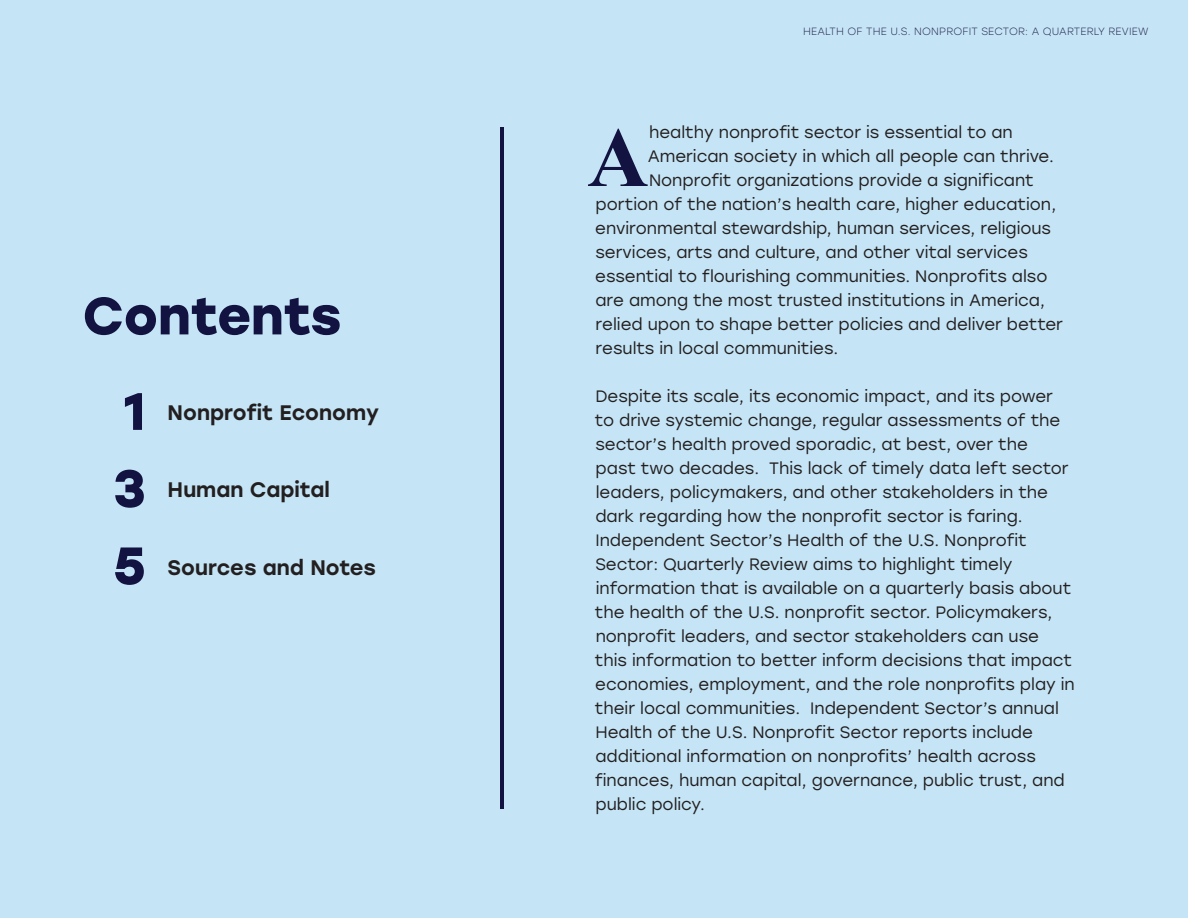
<style>
.page{position:relative;width:1188px;height:918px;background:#c5e5f6}
.page>*{position:absolute;margin:0;border:0;box-sizing:border-box;transform-origin:0 0}
.t1{font:700 84.9px "Times New Roman";color:#131342}
.t2{font:700 52.5px/77.1px "Stolzl";color:#131342;text-align:justify}
.t3{font:500 21px "Stolzl";color:#231f20}
.t4{font:16.5px/24px "Stolzl";color:#231f20}
.t5{font:300 10.5px "Stolzl";letter-spacing:.02em;color:#25244d}
</style>
<div class="page">
<hr style="left:500px;top:127px;width:3px;height:682px;background:#131342">
<h2 class="t2" style="left:82px;top:275px;width:261px">Contents</h2>
<h2 class="t2" style="left:113px;top:370px;width:34px">1<br>3<br>5</h2>
<p class="t3" style="left:168px;top:397px;width:213px">Nonprofit Economy</p>
<p class="t3" style="left:168px;top:475px;width:164px">Human Capital</p>
<p class="t3" style="left:168px;top:553px;width:210px">Sources and Notes</p>
<p class="t5" style="left:803px;top:25px;width:347px">HEALTH OF THE U.S. NONPROFIT SECTOR: A QUARTERLY REVIEW</p>
<h1 class="t1" style="left:587px;top:96px;width:63px">A</h1>
<p class="t4" style="left:649px;top:120px;width:365px">healthy nonprofit sector is essential to an</p>
<p class="t4" style="left:648px;top:144px;width:408px">American society in which all people can thrive.</p>
<p class="t4" style="left:649px;top:168px;width:386px">Nonprofit organizations provide a significant</p>
<p class="t4" style="left:596px;top:192px;width:462px">portion of the nation’s health care, higher education,</p>
<p class="t4" style="left:595px;top:216px;width:457px">environmental stewardship, human services, religious</p>
<p class="t4" style="left:595px;top:240px;width:434px">services, arts and culture, and other vital services</p>
<p class="t4" style="left:595px;top:264px;width:454px">essential to flourishing communities. Nonprofits also</p>
<p class="t4" style="left:595px;top:288px;width:451px">are among the most trusted institutions in America,</p>
<p class="t4" style="left:596px;top:312px;width:469px">relied upon to shape better policies and deliver better</p>
<p class="t4" style="left:596px;top:336px;width:244px">results in local communities.</p>
<p class="t4" style="left:595px;top:384px;width:481px">Despite its scale, its economic impact, and its power to drive systemic change, regular assessments of the sector’s health proved sporadic, at best, over the<br>past two decades. This lack of timely data left sector leaders, policymakers, and other stakeholders in the dark regarding how the nonprofit sector is faring.<br>Independent Sector’s Health of the U.S. Nonprofit Sector: Quarterly Review aims to highlight timely information that is available on a quarterly basis about the health of the U.S. nonprofit sector. Policymakers, nonprofit leaders, and sector stakeholders can use<br>this information to better inform decisions that impact economies, employment, and the role nonprofits play in their local communities. Independent Sector’s annual Health of the U.S. Nonprofit Sector reports include additional information on nonprofits’ health across finances, human capital, governance, public trust, and public policy.</p>
</div>
